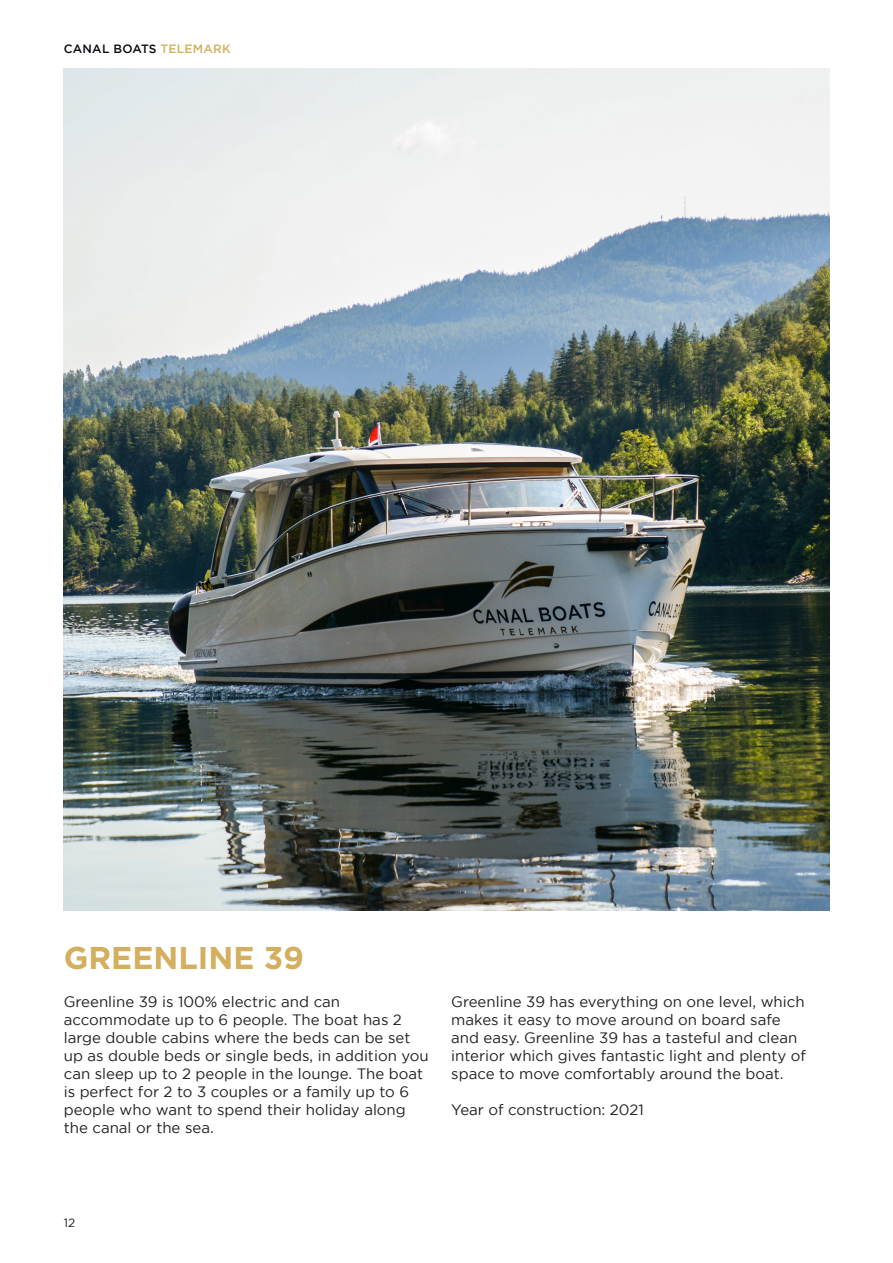
<style>
.page{position:relative;width:893px;height:1263px;background:#fff}
.page>*{position:absolute;margin:0;border:0;box-sizing:border-box;transform-origin:0 0}
.t1{font:700 31.5px "Gotham";color:#d3af5f}
.t2{font:15px/18px "Gotham";color:#231f20}
.t3{font:500 12px "Gotham";letter-spacing:.02em;color:#0a0b10}
.t4{font:12px "Gotham";color:#231f20}
.s1{color:#d3af5f}
</style>
<div class="page">
<img style="left:64px;top:68px;width:765px;height:842px">
<p class="t3" style="left:64px;top:41px;width:169px">CANAL BOATS <span class="s1">TELEMARK</span></p>
<p class="t1" style="left:64px;top:940px;width:242px">GREENLINE 39</p>
<p class="t2" style="left:64px;top:993px;width:366px">Greenline 39 is 100% electric and can accommodate up to 6 people. The boat has 2 large double cabins where the beds can be set up as double beds or single beds, in addition you can sleep up to 2 people in the lounge. The boat is perfect for 2 to 3 couples or a family up to 6 people who want to spend their holiday along the canal or the sea.</p>
<p class="t2" style="left:451px;top:993px;width:356px">Greenline 39 has everything on one level, which makes it easy to move around on board safe and easy. Greenline 39 has a tasteful and clean interior which gives fantastic light and plenty of space to move comfortably around the boat.</p>
<p class="t2" style="left:451px;top:1101px;width:194px">Year of construction: 2021</p>
<p class="t4" style="left:64px;top:1216px;width:13px">12</p>
</div>
